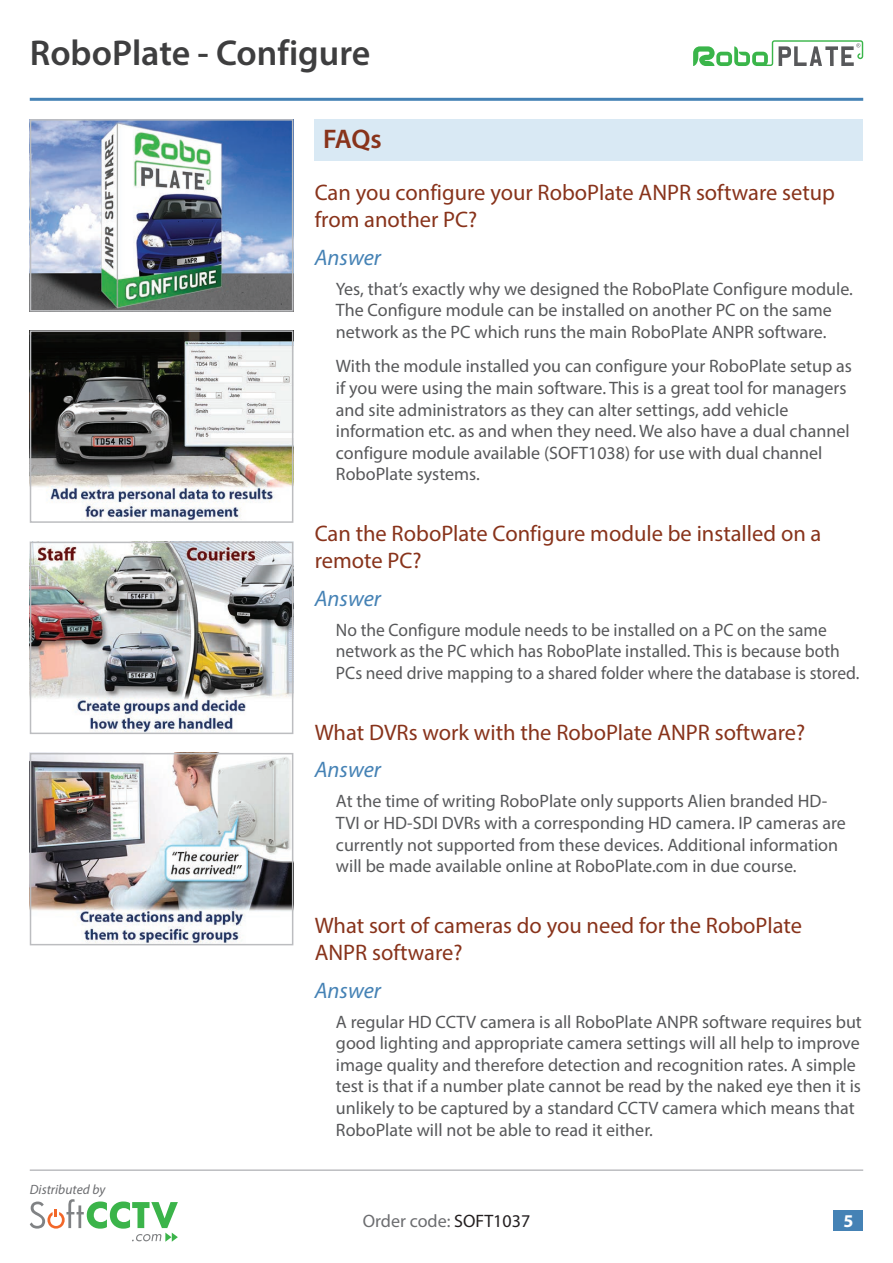
<style>
.page{position:relative;width:893px;height:1263px;background:#fff}
.page>*{position:absolute;margin:0;border:0;box-sizing:border-box;transform-origin:0 0}
.t1{font:600 36px "Myriad Pro";color:#3e3e3f}
.t2{font:600 27px "Myriad Pro";color:#88331b}
.t3{font:22.5px/27px "Myriad Pro";color:#88331b}
.t4{font:italic 22.5px "Myriad Pro";color:#4582b5}
.t5{font:18px/21.6px "Myriad Pro";color:#57585a}
.t6{font:18px "Myriad Pro";color:#6c6d70}
.t7{font:700 18px "Myriad Pro";color:#fff}
.t8{font:italic 13.5px "Myriad Pro";color:#6c6d70}
.s1{color:#231f20}
</style>
<div class="page">
<hr style="left:30px;top:1169px;width:833px;height:2px;background:#bcbdc0">
<div style="left:833px;top:1210px;width:30px;height:21px;background:#4582b5"></div>
<hr style="left:30px;top:98px;width:833px;height:3px;background:#4582b5">
<svg style="left:30px;top:1199px;width:148px;height:43px"></svg>
<img style="left:33px;top:122px;width:257px;height:186px">
<div style="left:30px;top:119px;width:263px;height:192px;border:2px solid #bcbdc0"></div>
<img style="left:33px;top:333px;width:257px;height:187px">
<div style="left:30px;top:330px;width:263px;height:193px;border:2px solid #bcbdc0"></div>
<img style="left:33px;top:545px;width:257px;height:186px">
<div style="left:30px;top:542px;width:263px;height:192px;border:2px solid #bcbdc0"></div>
<img style="left:33px;top:756px;width:257px;height:186px">
<div style="left:30px;top:753px;width:263px;height:192px;border:2px solid #bcbdc0"></div>
<svg style="left:693px;top:40px;width:170px;height:26px"></svg>
<div style="left:315px;top:119px;width:548px;height:42px;background:#d9e9f4"></div>
<h1 class="t1" style="left:30px;top:30px;width:342px">RoboPlate - Configure</h1>
<h2 class="t2" style="left:323px;top:122px;width:60px">FAQs</h2>
<p class="t3" style="left:315px;top:179px;width:522px">Can you configure your RoboPlate ANPR software setup from another PC?</p>
<p class="t4" style="left:315px;top:243px;width:68px">Answer</p>
<p class="t5" style="left:336px;top:278px;width:518px">Yes, that’s exactly why we designed the RoboPlate Configure module.<br>The Configure module can be installed on another PC on the same network as the PC which runs the main RoboPlate ANPR software.</p>
<p class="t5" style="left:336px;top:355px;width:517px">With the module installed you can configure your RoboPlate setup as if you were using the main software. This is a great tool for managers and site administrators as they can alter settings, add vehicle information etc. as and when they need. We also have a dual channel configure module available (SOFT1038) for use with dual channel RoboPlate systems.</p>
<p class="t3" style="left:315px;top:520px;width:508px">Can the RoboPlate Configure module be installed on a remote PC?</p>
<p class="t4" style="left:315px;top:584px;width:68px">Answer</p>
<p class="t5" style="left:336px;top:619px;width:525px">No the Configure module needs to be installed on a PC on the same network as the PC which has RoboPlate installed. This is because both<br>PCs need drive mapping to a shared folder where the database is stored.</p>
<p class="t3" style="left:315px;top:719px;width:492px">What DVRs work with the RoboPlate ANPR software?</p>
<p class="t4" style="left:315px;top:756px;width:68px">Answer</p>
<p class="t5" style="left:336px;top:790px;width:511px">At the time of writing RoboPlate only supports Alien branded HD-TVI or HD-SDI DVRs with a corresponding HD camera. IP cameras are currently not supported from these devices. Additional information will be made available online at RoboPlate.com in due course.</p>
<p class="t8" style="left:30px;top:1181px;width:77px">Distributed by</p>
<p class="t3" style="left:315px;top:912px;width:489px">What sort of cameras do you need for the RoboPlate<br>ANPR software?</p>
<p class="t4" style="left:315px;top:976px;width:68px">Answer</p>
<p class="t5" style="left:336px;top:1010px;width:527px">A regular HD CCTV camera is all RoboPlate ANPR software requires but good lighting and appropriate camera settings will all help to improve image quality and therefore detection and recognition rates. A simple test is that if a number plate cannot be read by the naked eye then it is unlikely to be captured by a standard CCTV camera which means that RoboPlate will not be able to read it either.</p>
<p class="t6" style="left:363px;top:1210px;width:169px">Order code: <span class="s1">SOFT1037</span></p>
<p class="t7" style="left:843px;top:1209px;width:11px">5</p>
</div>
